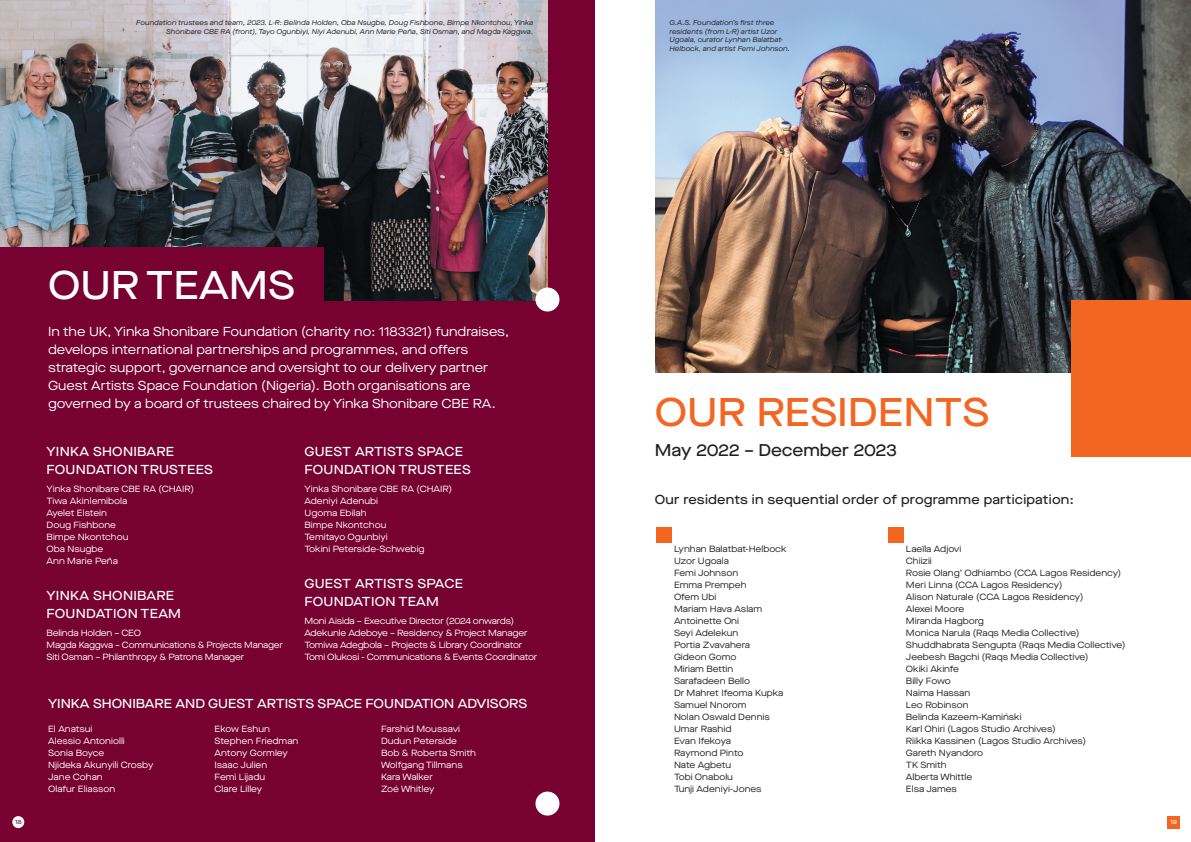
<style>
.page{position:relative;width:1191px;height:842px;background:#fff}
.page>*{position:absolute;margin:0;border:0;box-sizing:border-box;transform-origin:0 0}
.Page_Header_Black_Medium_40x48pt{font:500 40px "Maison Neue Ext";color:#f36621}
.Page_Header_White_Medium_40x48pt{font:500 40px "Maison Neue Ext";color:#fff}
.Standfirst_Black_Medium_17x24pt{font:500 17px "Maison Neue Ext";color:#231f20}
.Quote_Orange_Book_I_13x18pt{font:13px/18px "Maison Neue Ext";color:#fff}
.UC_Sub_Black_Medium_13x18pt{font:500 13px/18px "Maison Neue Ext";letter-spacing:.02em;color:#fff}
.UC_Sub_White_Medium_13x18pt{font:500 13px/18px "Maison Neue Ext";letter-spacing:.02em;color:#fff}
.LC_Sub_Black_Medium_13x18pt{font:500 13px "Maison Neue Ext";letter-spacing:.02em;color:#231f20}
.UC_Sub_White_Medium_13x18pt-2{font:500 13px "Maison Neue Ext";color:#fff}
.Body_White_Book_9x12pt{font:9px/12px "Maison Neue Ext";letter-spacing:-.01em;color:#fff}
.Body_Black_Book_9x12pt{font:9px/12px "Maison Neue Ext";color:#231f20}
.Body_Black_Book_9x12pt-2{font:italic 7px/8.4px "Maison Neue Ext";color:#231f20;text-align:right}
.Body_Black_Book_9x12pt-3{font:500 6px "Maison Neue Ext";color:#fff}
.Body_Black_Book_9x12pt-4{font:500 6px "Maison Neue Ext";color:#770131}
</style>
<div class="page">
<div style="left:0;top:0;width:595px;height:842px;background:#770131"></div>
<img style="left:0;top:0;width:547px;height:300px">
<div style="left:0;top:248px;width:324px;height:75px;background:#770131"></div>
<div style="left:1167px;top:816px;width:12px;height:12px;background:#f36621"></div>
<img style="left:655px;top:0;width:536px;height:372px">
<div style="left:656px;top:527px;width:16px;height:16px;background:#f36621"></div>
<div style="left:888px;top:527px;width:15px;height:16px;background:#f36621"></div>
<div style="left:12px;top:816px;width:12px;height:12px;background:#fff;border-radius:50%"></div>
<div style="left:1071px;top:300px;width:120px;height:156px;background:#f36621"></div>
<div style="left:535px;top:791px;width:24px;height:24px;background:#fff;border-radius:50%"></div>
<div style="left:535px;top:287px;width:24px;height:24px;background:#fff;border-radius:50%"></div>
<p class="Body_Black_Book_9x12pt-2" style="left:136px;top:19px;width:398px">Foundation trustees and team, 2023. L-R: Belinda Holden, Oba Nsugbe, Doug Fishbone, Bimpe Nkontchou, Yinka<br>Shonibare CBE RA (front), Tayo Ogunbiyi, Niyi Adenubi, Ann Marie Peña, Siti Osman, and Magda Kaggwa.</p>
<p class="Body_Black_Book_9x12pt-2" style="left:669px;top:19px;width:122px;text-align:left">G.A.S. Foundation’s first three residents (from L-R) artist Uzor Ugoala, curator Lynhan Balatbat-Helbock, and artist Femi Johnson.</p>
<p class="Body_Black_Book_9x12pt-4" style="left:15px;top:818px;width:8px">18</p>
<p class="Page_Header_White_Medium_40x48pt" style="left:48px;top:258px;width:248px">OUR TEAMS</p>
<p class="Quote_Orange_Book_I_13x18pt" style="left:48px;top:322px;width:462px">In the UK, Yinka Shonibare Foundation (charity no: 1183321) fundraises, develops international partnerships and programmes, and offers strategic support, governance and oversight to our delivery partner Guest Artists Space Foundation (Nigeria). Both organisations are governed by a board of trustees chaired by Yinka Shonibare CBE RA.</p>
<p class="UC_Sub_Black_Medium_13x18pt" style="left:47px;top:442px;width:168px">YINKA SHONIBARE<br>FOUNDATION TRUSTEES</p>
<p class="Body_White_Book_9x12pt" style="left:47px;top:483px;width:149px">Yinka Shonibare CBE RA (CHAIR)</p>
<p class="Body_White_Book_9x12pt" style="left:47px;top:495px;width:83px">Tiwa Akinlemibola<br>Ayelet Elstein<br>Doug Fishbone<br>Bimpe Nkontchou</p>
<p class="Body_White_Book_9x12pt" style="left:47px;top:543px;width:58px">Oba Nsugbe</p>
<p class="Body_White_Book_9x12pt" style="left:47px;top:555px;width:73px">Ann Marie Peña</p>
<p class="UC_Sub_White_Medium_13x18pt" style="left:47px;top:586px;width:136px">YINKA SHONIBARE<br>FOUNDATION TEAM</p>
<p class="Body_White_Book_9x12pt" style="left:47px;top:627px;width:238px">Belinda Holden – CEO<br>Magda Kaggwa – Communications &amp; Projects Manager</p>
<p class="Body_White_Book_9x12pt" style="left:47px;top:651px;width:199px">Siti Osman – Philanthropy &amp; Patrons Manager</p>
<p class="UC_Sub_Black_Medium_13x18pt" style="left:304px;top:442px;width:168px">GUEST ARTISTS SPACE<br>FOUNDATION TRUSTEES</p>
<p class="Body_White_Book_9x12pt" style="left:304px;top:483px;width:149px">Yinka Shonibare CBE RA (CHAIR)<br>Adeniyi Adenubi<br>Ugoma Ebilah<br>Bimpe Nkontchou<br>Temitayo Ogunbiyi<br>Tokini Peterside-Schwebig</p>
<p class="UC_Sub_White_Medium_13x18pt" style="left:304px;top:574px;width:160px">GUEST ARTISTS SPACE<br>FOUNDATION TEAM</p>
<p class="Body_White_Book_9x12pt" style="left:304px;top:615px;width:211px">Moni Aisida – Executive Director (2024 onwards)</p>
<p class="Body_White_Book_9x12pt" style="left:304px;top:627px;width:224px">Adekunle Adeboye – Residency &amp; Project Manager</p>
<p class="Body_White_Book_9x12pt" style="left:304px;top:639px;width:234px">Tomiwa Adegbola – Projects &amp; Library Coordinator<br>Tomi Olukosi - Communications &amp; Events Coordinator</p>
<p class="UC_Sub_White_Medium_13x18pt-2" style="left:48px;top:695px;width:480px">YINKA SHONIBARE AND GUEST ARTISTS SPACE FOUNDATION ADVISORS</p>
<p class="Body_White_Book_9x12pt" style="left:48px;top:723px;width:107px">El Anatsui<br>Alessio Antoniolli<br>Sonia Boyce<br>Njideka Akunyili Crosby<br>Jane Cohan<br>Olafur Eliasson</p>
<p class="Body_White_Book_9x12pt" style="left:215px;top:723px;width:85px">Ekow Eshun<br>Stephen Friedman<br>Antony Gormley<br>Isaac Julien<br>Femi Lijadu<br>Clare Lilley</p>
<p class="Body_White_Book_9x12pt" style="left:381px;top:723px;width:96px">Farshid Moussavi<br>Dudun Peterside<br>Bob &amp; Roberta Smith<br>Wolfgang Tillmans<br>Kara Walker<br>Zoé Whitley</p>
<p class="Page_Header_Black_Medium_40x48pt" style="left:655px;top:385px;width:336px">OUR RESIDENTS</p>
<p class="Standfirst_Black_Medium_17x24pt" style="left:655px;top:439px;width:244px">May 2022 – December 2023</p>
<p class="LC_Sub_Black_Medium_13x18pt" style="left:655px;top:491px;width:420px">Our residents in sequential order of programme participation:</p>
<p class="Body_Black_Book_9x12pt" style="left:674px;top:543px;width:114px">Lynhan Balatbat-Helbock<br>Uzor Ugoala<br>Femi Johnson<br>Emma Prempeh<br>Ofem Ubi<br>Mariam Hava Aslam<br>Antoinette Oni<br>Seyi Adelekun<br>Portia Zvavahera<br>Gideon Gomo<br>Miriam Bettin<br>Sarafadeen Bello<br>Dr Mahret Ifeoma Kupka<br>Samuel Nnorom<br>Nolan Oswald Dennis<br>Umar Rashid<br>Evan Ifekoya<br>Raymond Pinto<br>Nate Agbetu<br>Tobi Onabolu<br>Tunji Adeniyi-Jones</p>
<p class="Body_Black_Book_9x12pt" style="left:906px;top:543px;width:217px">Laeïla Adjovi<br>Chiizii<br>Rosie Olang’ Odhiambo (CCA Lagos Residency)<br>Meri Linna (CCA Lagos Residency)<br>Alison Naturale (CCA Lagos Residency)<br>Alexei Moore<br>Miranda Hagborg<br>Monica Narula (Raqs Media Collective)</p>
<p class="Body_Black_Book_9x12pt" style="left:906px;top:639px;width:221px">Shuddhabrata Sengupta (Raqs Media Collective)<br>Jeebesh Bagchi (Raqs Media Collective)<br>Okiki Akinfe<br>Billy Fowo<br>Naima Hassan<br>Leo Robinson<br>Belinda Kazeem-Kamiński<br>Karl Ohiri (Lagos Studio Archives)<br>Riikka Kassinen (Lagos Studio Archives)<br>Gareth Nyandoro<br>TK Smith<br>Alberta Whittle<br>Elsa James</p>
<p class="Body_Black_Book_9x12pt-3" style="left:1170px;top:818px;width:8px">19</p>
</div>
